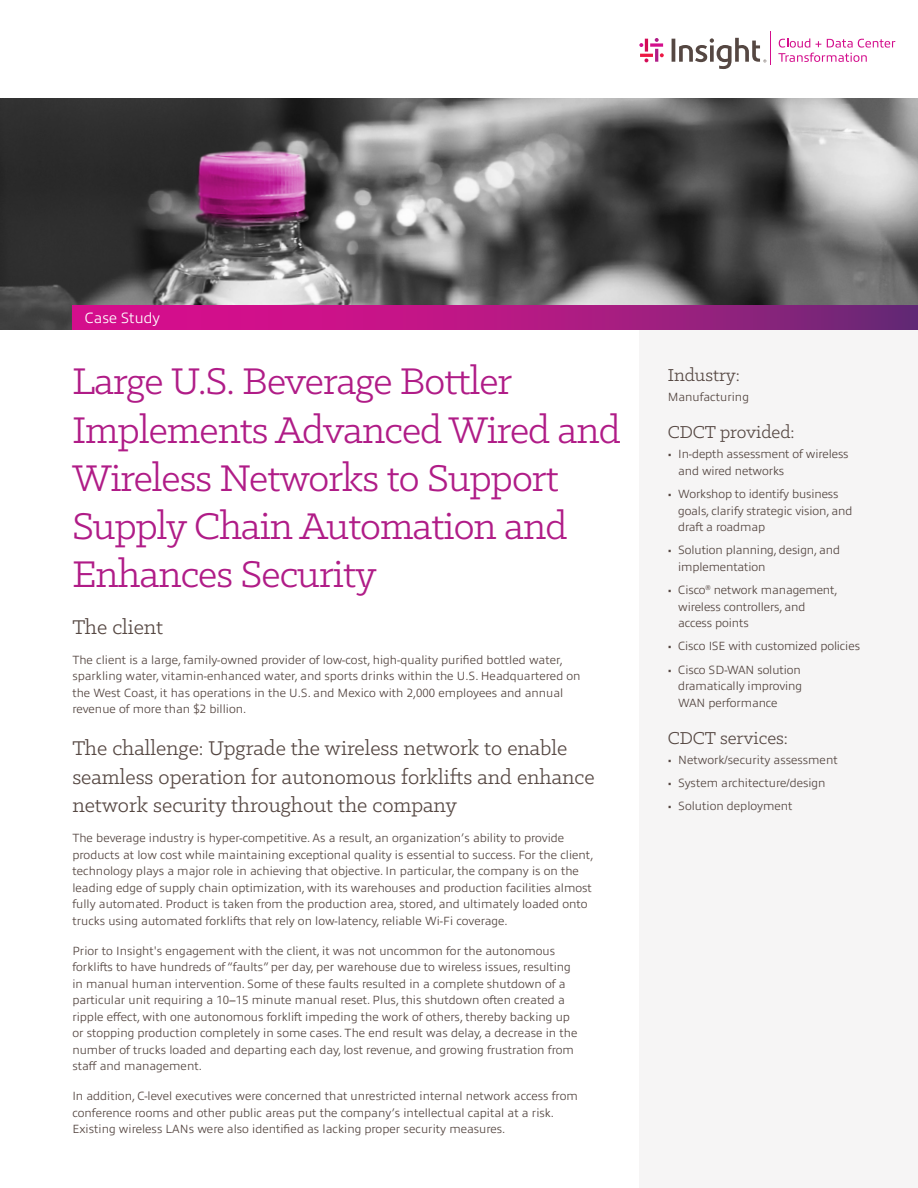
<style>
.page{position:relative;width:918px;height:1188px;background:#fff}
.page>*{position:absolute;margin:0;border:0;box-sizing:border-box;transform-origin:0 0}
.t1{font:42px/48px "Klinic Slab";letter-spacing:-.02em;color:#b01c87}
.t2{font:22.5px/28.5px "Klinic Slab";color:#554742}
.t3{font:19.5px "Klinic Slab";color:#554742}
.t4{font:300 15px "Allumi Pro";color:#fff}
.t5{font:300 12px/16.5px "Allumi Pro";color:#554742}
.s1{font-weight:600}
</style>
<div class="page">
<div style="left:639px;top:305px;width:279px;height:883px;background:#f6f5f5"></div>
<img style="left:0;top:98px;width:918px;height:232px">
<svg style="left:72px;top:305px;width:846px;height:25px;background:#af1983"></svg>
<hr style="left:770px;top:31px;width:1px;height:34px;background:#d40e8c">
<svg style="left:778px;top:38px;width:117px;height:24px"></svg>
<svg style="left:639px;top:38px;width:25px;height:24px"></svg>
<svg style="left:672px;top:38px;width:94px;height:31px"></svg>
<p class="t4" style="left:85px;top:307px;width:77px">Case Study</p>
<h1 class="t1" style="left:72px;top:356px;width:550px">Large U.S. Beverage Bottler<br>Implements Advanced Wired and<br>Wireless Networks to Support<br>Supply Chain Automation and<br>Enhances Security</h1>
<h2 class="t2" style="left:72px;top:612px;width:92px">The client</h2>
<p class="t5" style="left:72px;top:650px;width:510px">The client is a large, family-owned provider of low-cost, high-quality purified bottled water, sparkling water, vitamin-enhanced water, and sports drinks within the U.S. Headquartered on the West Coast, it has operations in the U.S. and Mexico with 2,000 employees and annual revenue of more than $2 billion.</p>
<h2 class="t2" style="left:72px;top:733px;width:524px">The challenge: Upgrade the wireless network to enable seamless operation for autonomous forklifts and enhance network security throughout the company</h2>
<p class="t5" style="left:72px;top:829px;width:523px">The beverage industry is hyper-competitive. As a result, an organization’s ability to provide products at low cost while maintaining exceptional quality is essential to success. For the client, technology plays a major role in achieving that objective. In particular, the company is on the leading edge of supply chain optimization, with its warehouses and production facilities almost fully automated. Product is taken from the production area, stored, and ultimately loaded onto trucks using automated forklifts that rely on low-latency, reliable Wi-Fi coverage.</p>
<p class="t5" style="left:72px;top:941px;width:507px">Prior to Insight's engagement with the client, it was not uncommon for the autonomous forklifts to have hundreds of “faults” per day, per warehouse due to wireless issues, resulting in manual human intervention. Some of these faults resulted in a complete shutdown of a particular unit requiring a 10<span class="s1">–</span>15 minute manual reset. Plus, this shutdown often created a ripple effect, with one autonomous forklift impeding the work of others, thereby backing up or stopping production completely in some cases. The end result was delay, a decrease in the number of trucks loaded and departing each day, lost revenue, and growing frustration from staff and management.</p>
<p class="t5" style="left:72px;top:1087px;width:507px">In addition, C-level executives were concerned that unrestricted internal network access from conference rooms and other public areas put the company’s intellectual capital at a risk.<br>Existing wireless LANs were also identified as lacking proper security measures.</p>
<h3 class="t3" style="left:668px;top:363px;width:74px">Industry:</h3>
<p class="t5" style="left:668px;top:388px;width:83px">Manufacturing</p>
<h3 class="t3" style="left:668px;top:420px;width:128px">CDCT provided:</h3>
<p class="t5" style="left:678px;top:445px;width:172px;text-indent:-10px">• In-depth assessment of wireless and wired networks</p>
<p class="t5" style="left:678px;top:485px;width:176px;text-indent:-10px">• Workshop to identify business goals, clarify strategic vision, and draft a roadmap</p>
<p class="t5" style="left:678px;top:541px;width:163px;text-indent:-10px">• Solution planning, design, and implementation</p>
<p class="t5" style="left:678px;top:581px;width:161px;text-indent:-11px">• Cisco<sup>®</sup> network management, wireless controllers, and access points</p>
<p class="t5" style="left:668px;top:637px;width:194px">• Cisco ISE with customized policies</p>
<p class="t5" style="left:678px;top:660px;width:125px;text-indent:-10px">• Cisco SD-WAN solution dramatically improving<br>WAN performance</p>
<h3 class="t3" style="left:668px;top:725px;width:122px">CDCT services:</h3>
<p class="t5" style="left:668px;top:750px;width:172px">• Network/security assessment</p>
<p class="t5" style="left:668px;top:773px;width:159px">• System architecture/design</p>
<p class="t5" style="left:668px;top:797px;width:126px">• Solution deployment</p>
</div>
